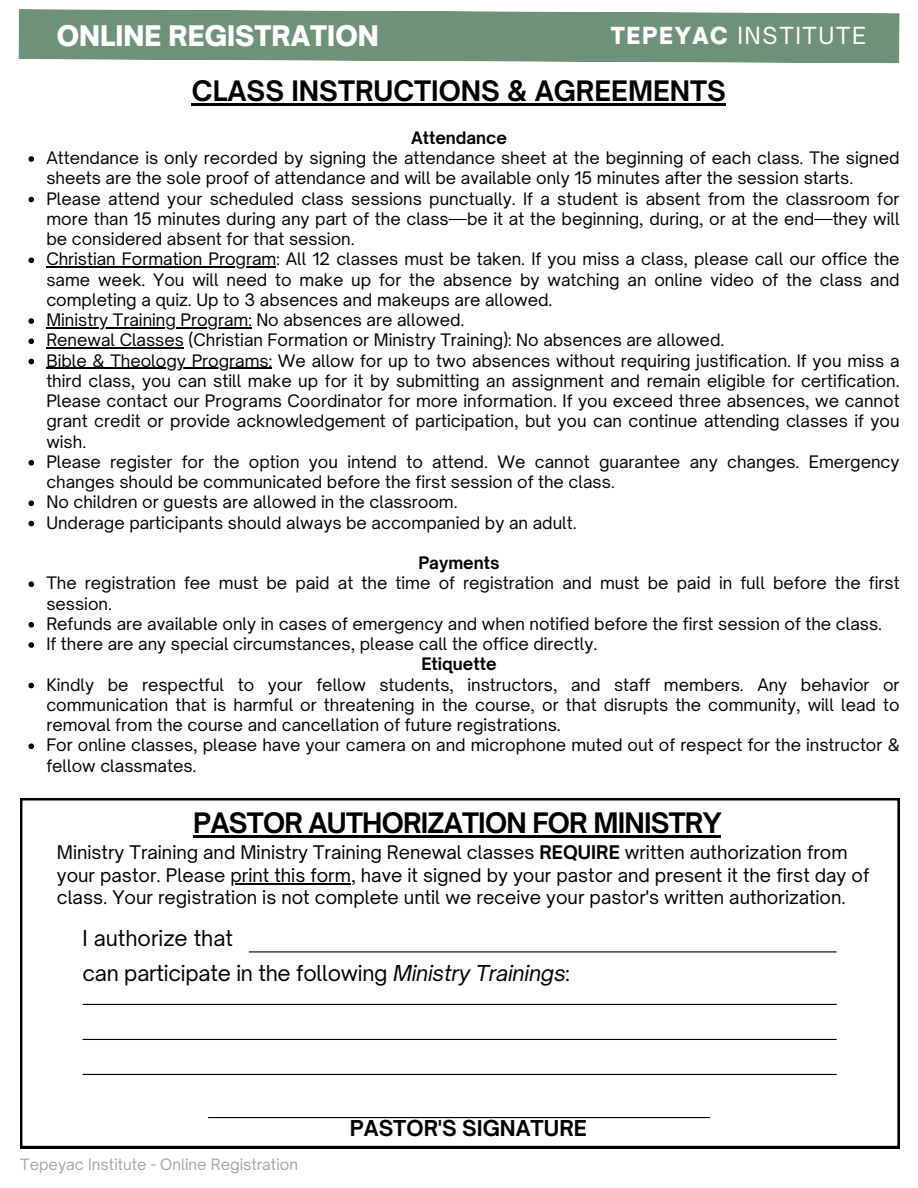
<style>
.page{position:relative;width:918px;height:1188px;background:#fff}
.page>*{position:absolute;margin:0;border:0;box-sizing:border-box;transform-origin:0 0}
.t1{font:900 27.15px "Open Sauce One";color:#fff}
.t2{font:700 27px "Open Sauce One";letter-spacing:-.03em;color:#000}
.t3{font:700 27px "Open Sauce One";color:#000}
.t4{font:22.5px "Open Sauce One";letter-spacing:.07em;color:#fff}
.t5{font:21px "Open Sauce One";letter-spacing:-.01em;color:#000}
.t6{font:700 21px "Open Sauce One";color:#000}
.t7{font:18px/22.5px "Open Sauce One";color:#000}
.t8{font:16.5px/20.2px "Open Sauce One";color:#000}
.t9{font:700 16.5px "Open Sauce One";color:#000}
.t10{font:15px "Open Sauce One";color:#a6a6a6}
.s1{font-weight:900}
.s2{font-weight:700}
.s3{font-style:italic}
</style>
<div class="page">
<svg style="left:18px;top:9px;width:882px;height:55px;background:#7c9c84"></svg>
<hr style="left:192px;top:103px;width:534px;height:3px;background:#000">
<svg style="left:28px;top:156px;width:6px;height:6px"></svg>
<svg style="left:28px;top:197px;width:6px;height:5px"></svg>
<svg style="left:28px;top:257px;width:6px;height:6px"></svg>
<hr style="left:46px;top:266px;width:230px;height:2px;background:#000">
<svg style="left:28px;top:318px;width:6px;height:6px"></svg>
<hr style="left:46px;top:327px;width:206px;height:1px;background:#000">
<svg style="left:28px;top:338px;width:6px;height:6px"></svg>
<hr style="left:46px;top:347px;width:138px;height:2px;background:#000">
<svg style="left:28px;top:359px;width:6px;height:5px"></svg>
<hr style="left:46px;top:368px;width:226px;height:1px;background:#000">
<svg style="left:28px;top:460px;width:6px;height:6px"></svg>
<svg style="left:28px;top:500px;width:6px;height:6px"></svg>
<svg style="left:28px;top:521px;width:6px;height:5px"></svg>
<svg style="left:28px;top:581px;width:6px;height:6px"></svg>
<svg style="left:28px;top:622px;width:6px;height:6px"></svg>
<svg style="left:28px;top:642px;width:6px;height:6px"></svg>
<svg style="left:28px;top:683px;width:6px;height:5px"></svg>
<svg style="left:28px;top:743px;width:6px;height:6px"></svg>
<svg style="left:20px;top:798px;width:880px;height:350px"></svg>
<hr style="left:193px;top:835px;width:528px;height:3px;background:#000">
<hr style="left:230px;top:883px;width:80px;height:1px;background:#000">
<hr style="left:310px;top:883px;width:41px;height:1px;background:#000">
<h1 class="t1" style="left:57px;top:19px;width:324px">ONLINE REGISTRATION</h1>
<h3 class="t4" style="left:611px;top:22px;width:257px"><span class="s1">TEPEYAC</span> INSTITUTE</h3>
<h2 class="t3" style="left:192px;top:74px;width:536px">CLASS INSTRUCTIONS &amp; AGREEMENTS</h2>
<p class="t9" style="left:411px;top:127px;width:97px">Attendance</p>
<p class="t8" style="left:46px;top:148px;width:855px">Attendance is only recorded by signing the attendance sheet at the beginning of each class. The signed sheets are the sole proof of attendance and will be available only 15 minutes after the session starts.<br>Please attend your scheduled class sessions punctually. If a student is absent from the classroom for more than 15 minutes during any part of the class—be it at the beginning, during, or at the end—they will be considered absent for that session.<br>Christian Formation Program: All 12 classes must be taken. If you miss a class, please call our office the same week. You will need to make up for the absence by watching an online video of the class and completing a quiz. Up to 3 absences and makeups are allowed.<br>Ministry Training Program: No absences are allowed.<br>Renewal Classes (Christian Formation or Ministry Training): No absences are allowed.<br>Bible &amp; Theology Programs: We allow for up to two absences without requiring justification. If you miss a third class, you can still make up for it by submitting an assignment and remain eligible for certification.<br>Please contact our Programs Coordinator for more information. If you exceed three absences, we cannot grant credit or provide acknowledgement of participation, but you can continue attending classes if you wish.<br>Please register for the option you intend to attend. We cannot guarantee any changes. Emergency changes should be communicated before the first session of the class.<br>No children or guests are allowed in the classroom.<br>Underage participants should always be accompanied by an adult.</p>
<p class="t9" style="left:418px;top:553px;width:83px">Payments</p>
<p class="t8" style="left:46px;top:573px;width:855px">The registration fee must be paid at the time of registration and must be paid in full before the first session.<br>Refunds are available only in cases of emergency and when notified before the first session of the class.<br>If there are any special circumstances, please call the office directly.</p>
<p class="t9" style="left:421px;top:654px;width:77px">Etiquette</p>
<p class="t8" style="left:46px;top:674px;width:855px">Kindly be respectful to your fellow students, instructors, and staff members. Any behavior or communication that is harmful or threatening in the course, or that disrupts the community, will lead to removal from the course and cancellation of future registrations.<br>For online classes, please have your camera on and microphone muted out of respect for the instructor &amp; fellow classmates.</p>
<h1 class="t2" style="left:193px;top:806px;width:530px">PASTOR AUTHORIZATION FOR MINISTRY</h1>
<h4 class="t7" style="left:57px;top:841px;width:814px">Ministry Training and Ministry Training Renewal classes <span class="s2">REQUIRE</span> written authorization from your pastor. Please print this form, have it signed by your pastor and present it the first day of</h4>
<h2 class="t7" style="left:57px;top:886px;width:790px">class. Your registration is not complete until we receive your pastor's written authorization.</h2>
<p class="t5" style="left:83px;top:925px;width:152px">I authorize that</p>
<h6 class="t5" style="left:83px;top:960px;width:489px">can participate in the following <span class="s3">Ministry Trainings</span>:</h6>
<p class="t10" style="left:20px;top:1155px;width:279px">Tepeyac Institute - Online Registration</p>
<h4 class="t6" style="left:350px;top:1115px;width:239px">PASTOR'S SIGNATURE</h4>
</div>
